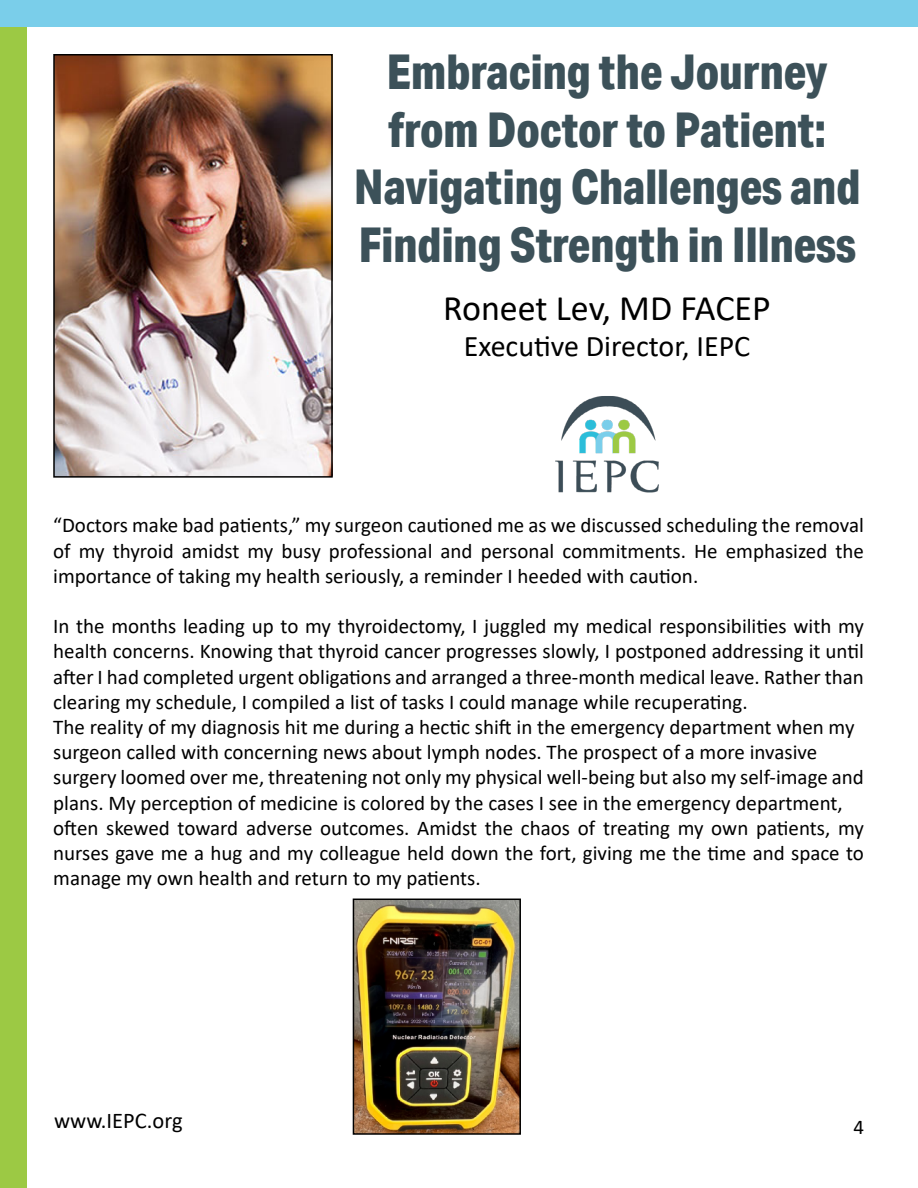
<style>
.page{position:relative;width:918px;height:1188px;background:#fff}
.page>*{position:absolute;margin:0;border:0;box-sizing:border-box;transform-origin:0 0}
.t1{font:800 48px/57.6px "Aktiv Grotesk Cd";color:#3c5159;text-align:center}
.t2{font:36px "Calibri";color:#000}
.t3{font:30px "Calibri";color:#000}
.t4{font:22.5px "Calibri";color:#000}
.t5{font:21px/25.2px "Calibri";color:#000;text-align:justify}
</style>
<div class="page">
<img style="left:56px;top:57px;width:274px;height:418px">
<div style="left:53px;top:54px;width:280px;height:424px;border:2px solid #000"></div>
<div style="left:0;top:0;width:918px;height:27px;background:#7aceea"></div>
<div style="left:0;top:27px;width:27px;height:1161px;background:#9cc944"></div>
<img style="left:555px;top:396px;width:104px;height:97px">
<img style="left:356px;top:902px;width:162px;height:230px">
<div style="left:353px;top:899px;width:168px;height:236px;border:2px solid #000"></div>
<h1 class="t1" style="left:354px;top:42px;width:508px">Embracing the Journey from Doctor to Patient:<br>Navigating Challenges and<br>Finding Strength in Illness</h1>
<h2 class="t2" style="left:443px;top:283px;width:329px">Roneet Lev, MD FACEP</h2>
<h3 class="t3" style="left:464px;top:325px;width:288px">Executive Director, IEPC</h3>
<p class="t5" style="left:53px;top:512px;width:812px">“Doctors make bad patients,” my surgeon cautioned me as we discussed scheduling the removal of my thyroid amidst my busy professional and personal commitments. He emphasized the importance of taking my health seriously, a reminder I heeded with caution.</p>
<p class="t5" style="left:53px;top:613px;width:812px;text-align:left">In the months leading up to my thyroidectomy, I juggled my medical responsibilities with my health concerns. Knowing that thyroid cancer progresses slowly, I postponed addressing it until after I had completed urgent obligations and arranged a three-month medical leave. Rather than clearing my schedule, I compiled a list of tasks I could manage while recuperating.<br>The reality of my diagnosis hit me during a hectic shift in the emergency department when my surgeon called with concerning news about lymph nodes. The prospect of a more invasive surgery loomed over me, threatening not only my physical well-being but also my self-image and plans. My perception of medicine is colored by the cases I see in the emergency department, often skewed toward adverse outcomes. Amidst the chaos of treating my own patients, my nurses gave me a hug and my colleague held down the fort, giving me the time and space to manage my own health and return to my patients.</p>
<p class="t4" style="left:54px;top:1105px;width:130px">www.IEPC.org</p>
<p class="t5" style="left:853px;top:1114px;width:12px">4</p>
</div>
